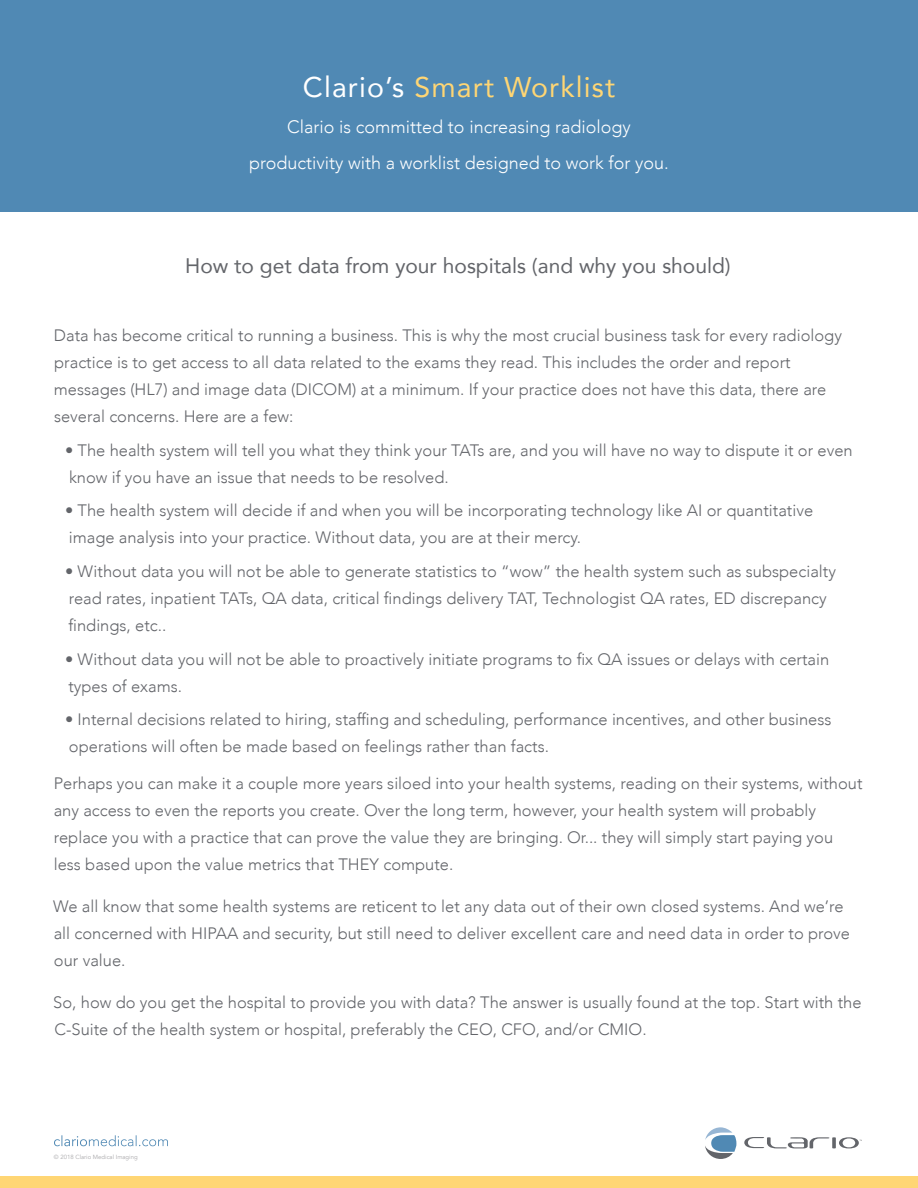
<style>
.page{position:relative;width:918px;height:1188px;background:#fff}
.page>*{position:absolute;margin:0;border:0;box-sizing:border-box;transform-origin:0 0}
.t1{font:28.5px "Avenir";letter-spacing:.04em;color:#ffd674}
.t2{font:21px "Avenir";color:#63656a}
.t3{font:300 18px "Avenir";color:#fff}
.t4{font:300 16.5px/27px "Avenir";color:#63656a}
.t5{font:6px "Avenir";color:#a9a8aa}
.s1{color:#fff}
</style>
<div class="page">
<div style="left:0;top:0;width:918px;height:212px;background:#5089b4"></div>
<div style="left:0;top:1176px;width:918px;height:12px;background:#ffd674"></div>
<svg style="left:705px;top:1127px;width:31px;height:32px"></svg>
<svg style="left:744px;top:1137px;width:118px;height:11px"></svg>
<svg style="left:54px;top:1135px;width:114px;height:11px"></svg>
<p class="t1" style="left:303px;top:64px;width:314px"><span class="s1">Clario’s</span> Smart Worklist</p>
<p class="t3" style="left:287px;top:116px;width:345px">Clario is committed to increasing radiology</p>
<p class="t3" style="left:249px;top:152px;width:421px">productivity with a worklist designed to work for you.</p>
<p class="t2" style="left:185px;top:249px;width:547px">How to get data from your hospitals (and why you should)</p>
<p class="t4" style="left:54px;top:322px;width:790px">Data has become critical to running a business. This is why the most crucial business task for every radiology practice is to get access to all data related to the exams they read. This includes the order and report messages (HL7) and image data (DICOM) at a minimum. If your practice does not have this data, there are several concerns. Here are a few:</p>
<p class="t4" style="left:65px;top:436px;width:789px">• The health system will tell you what they think your TATs are, and you will have no way to dispute it or even know if you have an issue that needs to be resolved.</p>
<p class="t4" style="left:65px;top:497px;width:750px">• The health system will decide if and when you will be incorporating technology like AI or quantitative image analysis into your practice. Without data, you are at their mercy.</p>
<p class="t4" style="left:65px;top:558px;width:772px">• Without data you will not be able to generate statistics to “wow” the health system such as subspecialty read rates, inpatient TATs, QA data, critical findings delivery TAT, Technologist QA rates, ED discrepancy findings, etc..</p>
<p class="t4" style="left:65px;top:646px;width:766px">• Without data you will not be able to proactively initiate programs to fix QA issues or delays with certain types of exams.</p>
<p class="t4" style="left:65px;top:706px;width:768px">• Internal decisions related to hiring, staffing and scheduling, performance incentives, and other business operations will often be made based on feelings rather than facts.</p>
<p class="t4" style="left:54px;top:770px;width:810px">Perhaps you can make it a couple more years siloed into your health systems, reading on their systems, without any access to even the reports you create. Over the long term, however, your health system will probably replace you with a practice that can prove the value they are bringing. Or... they will simply start paying you less based upon the value metrics that THEY compute.</p>
<p class="t4" style="left:53px;top:893px;width:798px">We all know that some health systems are reticent to let any data out of their own closed systems. And we’re all concerned with HIPAA and security, but still need to deliver excellent care and need data in order to prove our value.</p>
<p class="t4" style="left:53px;top:989px;width:810px">So, how do you get the hospital to provide you with data? The answer is usually found at the top. Start with the<br>C-Suite of the health system or hospital, preferably the CEO, CFO, and/or CMIO.</p>
<p class="t5" style="left:54px;top:1153px;width:85px">© 2018 Clario Medical Imaging</p>
</div>
